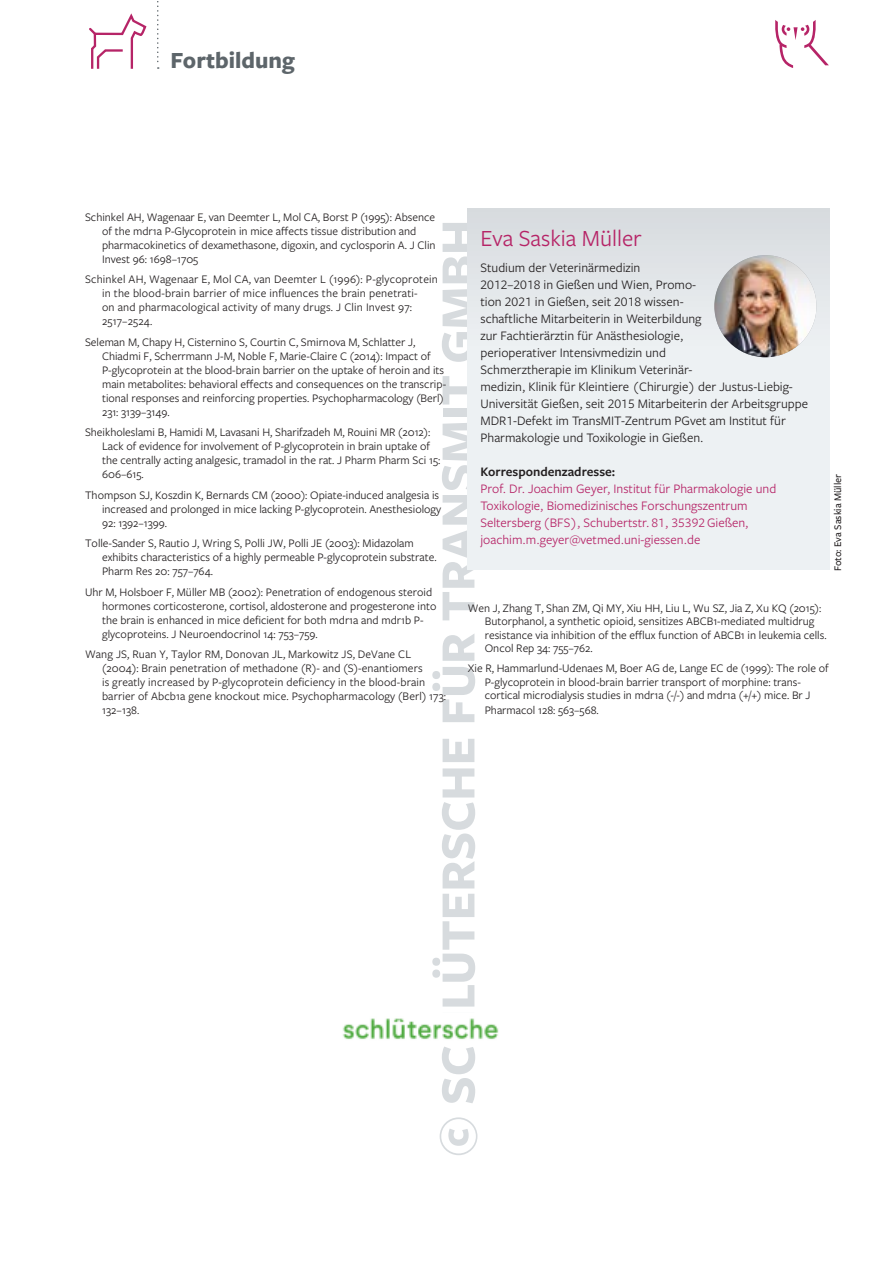
<style>
.page{position:relative;width:893px;height:1263px;background:#fff}
.page>*{position:absolute;margin:0;border:0;box-sizing:border-box;transform-origin:0 0}
.t1{font:700 51px "Freight Sans Pro";letter-spacing:-.005em;color:#d7dbde}
.t2{font:24px "Freight Sans Pro";color:#b62467}
.t3{font:700 24px "Freight Sans Pro";color:#5d656a}
.t4{font:13.5px/17px "Freight Sans Pro";color:#231f20}
.t5{font:13.5px/17px "Freight Sans Pro";color:#b62467}
.t6{font:600 13.5px "Freight Sans Pro";color:#231f20}
.t7{font:12px/14.1px "Freight Sans Pro";color:#231f20}
.t8{font:500 10.5px "Freight Sans Pro";color:#231f20}
</style>
<div class="page">
<svg style="left:157px;top:1px;width:2px;height:68px"></svg>
<svg style="left:89px;top:13px;width:58px;height:56px"></svg>
<svg style="left:775px;top:20px;width:54px;height:48px"></svg>
<div style="left:468px;top:208px;width:361px;height:362px;background:linear-gradient(to bottom,#dfe3e6,#f2f6f8)"></div>
<img style="left:714px;top:255px;width:102px;height:102px;border-radius:51px">
<img style="left:343px;top:1018px;width:156px;height:22px">
<h2 class="t3" style="left:170px;top:44px;width:126px">Fortbildung</h2>
<p class="t7" style="left:102px;top:209px;width:335px;text-indent:-17px">Schinkel AH, Wagenaar E, van Deemter L, Mol CA, Borst P (1995): Absence of the mdr1a P-Glycoprotein in mice affects tissue distribution and pharmacokinetics of dexamethasone, digoxin, and cyclosporin A. J Clin Invest 96: 1698–1705</p>
<p class="t7" style="left:102px;top:272px;width:337px;text-indent:-17px">Schinkel AH, Wagenaar E, Mol CA, van Deemter L (1996): P-glycoprotein in the blood-brain barrier of mice influences the brain penetrati-<br>on and pharmacological activity of many drugs. J Clin Invest 97:<br>2517–2524.</p>
<p class="t7" style="left:102px;top:334px;width:346px;text-indent:-17px">Seleman M, Chapy H, Cisternino S, Courtin C, Smirnova M, Schlatter J, Chiadmi F, Scherrmann J-M, Noble F, Marie-Claire C (2014): Impact of P-glycoprotein at the blood-brain barrier on the uptake of heroin and its main metabolites: behavioral effects and consequences on the transcrip&shy;tional responses and reinforcing properties. Psychopharmacology (Berl)<br>231: 3139–3149.</p>
<p class="t7" style="left:102px;top:425px;width:340px;text-indent:-17px">Sheikholeslami B, Hamidi M, Lavasani H, Sharifzadeh M, Rouini MR (2012):<br>Lack of evidence for involvement of P-glycoprotein in brain uptake of the centrally acting analgesic, tramadol in the rat. J Pharm Pharm Sci 15:<br>606–615.</p>
<p class="t7" style="left:102px;top:487px;width:341px;text-indent:-17px">Thompson SJ, Koszdin K, Bernards CM (2000): Opiate-induced analgesia is increased and prolonged in mice lacking P-glycoprotein. Anesthesiology<br>92: 1392–1399.</p>
<p class="t7" style="left:102px;top:536px;width:336px;text-indent:-17px">Tolle-Sander S, Rautio J, Wring S, Polli JW, Polli JE (2003): Midazolam exhibits characteristics of a highly permeable P-glycoprotein substrate.<br>Pharm Res 20: 757–764.</p>
<p class="t7" style="left:102px;top:584px;width:336px;text-indent:-17px">Uhr M, Holsboer F, Müller MB (2002): Penetration of endogenous steroid hormones corticosterone, cortisol, aldosterone and progesterone into the brain is enhanced in mice deficient for both mdr1a and mdr1b P&shy;glycoproteins. J Neuroendocrinol 14: 753–759.</p>
<p class="t7" style="left:102px;top:647px;width:346px;text-indent:-17px">Wang JS, Ruan Y, Taylor RM, Donovan JL, Markowitz JS, DeVane CL (2004): Brain penetration of methadone (R)- and (S)-enantiomers<br>is greatly increased by P-glycoprotein deficiency in the blood-brain barrier of Abcb1a gene knockout mice. Psychopharmacology (Berl) 173:<br>132–138.</p>
<h1 class="t1" style="left:423px;top:1157px;width:938px;rotate:-90deg">© SCHLÜTERSCHE FÜR TRANSMIT GMBH</h1>
<h2 class="t2" style="left:480px;top:222px;width:163px">Eva Saskia Müller</h2>
<p class="t4" style="left:480px;top:259px;width:329px">Studium der Veterinärmedizin<br>2012–2018 in Gießen und Wien, Promo-<br>tion 2021 in Gießen, seit 2018 wissen-<br>schaftliche Mitarbeiterin in Weiterbildung<br>zur Fachtierärztin für Anästhesiologie,<br>perioperativer Intensivmedizin und<br>Schmerztherapie im Klinikum Veterinär-<br>medizin, Klinik für Kleintiere (Chirurgie) der Justus-Liebig-Universität Gießen, seit 2015 Mitarbeiterin der Arbeitsgruppe MDR1-Defekt im TransMIT-Zentrum PGvet am Institut für Pharmakologie und Toxikologie in Gießen.</p>
<p class="t6" style="left:480px;top:463px;width:136px">Korrespondenzadresse:</p>
<p class="t5" style="left:480px;top:480px;width:297px">Prof. Dr. Joachim Geyer, Institut für Pharmakologie und Toxikologie, Biomedizinisches Forschungszentrum Seltersberg (BFS), Schubertstr. 81, 35392 Gießen, joachim.m.geyer@vetmed.uni-giessen.de</p>
<p class="t8" style="left:831px;top:571px;width:99px;rotate:-90deg">Foto: Eva Saskia Müller</p>
<p class="t7" style="left:485px;top:601px;width:343px;line-height:13.5px;text-indent:-17px">Wen J, Zhang T, Shan ZM, Qi MY, Xiu HH, Liu L, Wu SZ, Jia Z, Xu KQ (2015):<br>Butorphanol, a synthetic opioid, sensitizes ABCB1-mediated multidrug resistance via inhibition of the efflux function of ABCB1 in leukemia cells.<br>Oncol Rep 34: 755–762.</p>
<p class="t7" style="left:485px;top:661px;width:345px;line-height:13.5px;text-indent:-17px">Xie R, Hammarlund-Udenaes M, Boer AG de, Lange EC de (1999): The role of<br>P-glycoprotein in blood-brain barrier transport of morphine: trans&shy;cortical microdialysis studies in mdr1a (-/-) and mdr1a (+/+) mice. Br J</p>
<p class="t7" style="left:485px;top:703px;width:116px">Pharmacol 128: 563–568.</p>
</div>
